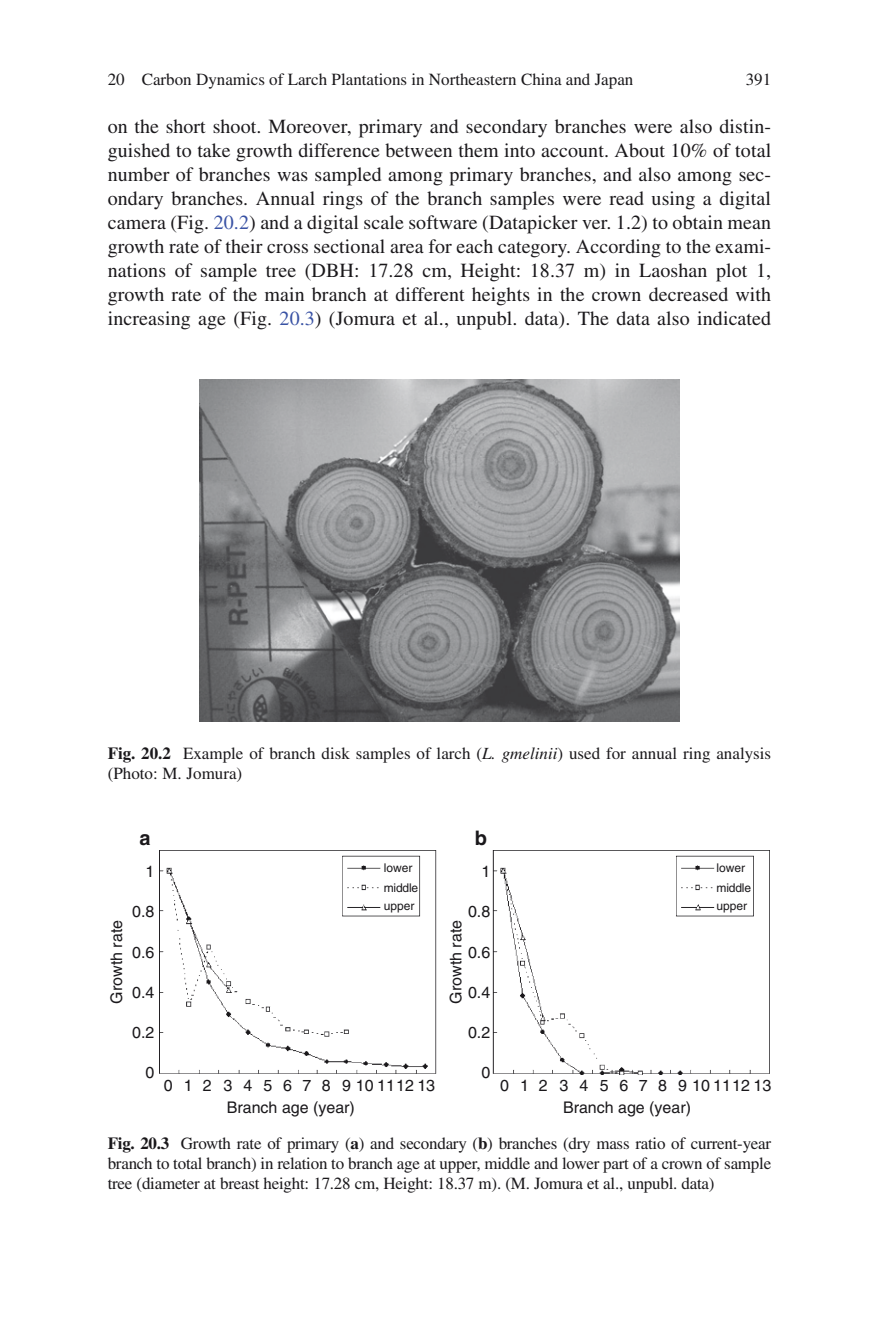
<style>
.page{position:relative;width:879px;height:1333px;background:#fff}
.page>*{position:absolute;margin:0;border:0;box-sizing:border-box;transform-origin:0 0}
.t1{font:20px/24px "Times";letter-spacing:.005em;color:#1a181b;text-align:justify}
.t2{font:700 20px "Helvetica";color:#1a181b}
.t3{font:17px/20px "Times";color:#1a181b}
.t4{font:16px/21.4px "Helvetica";color:#1a181b}
.t5{font:12px/19px "Helvetica";color:#1a181b}
.s1{color:#3952a4}
.s2{font-weight:700}
.s3{font-style:italic}
</style>
<div class="page">
<img style="left:200px;top:379px;width:479px;height:342px">
<img style="left:159px;top:850px;width:610px;height:224px">
<p class="t3" style="left:108px;top:70px;width:527px">20 Carbon Dynamics of Larch Plantations in Northeastern China and Japan</p>
<p class="t3" style="left:746px;top:70px;width:27px">391</p>
<p class="t1" style="left:108px;top:114px;width:665px">on the short shoot. Moreover, primary and secondary branches were also distin&shy;guished to take growth difference between them into account. About 10% of total number of branches was sampled among primary branches, and also among sec&shy;ondary branches. Annual rings of the branch samples were read using a digital camera (Fig. <span class="s1">20.2</span>) and a digital scale software (Datapicker ver. 1.2) to obtain mean growth rate of their cross sectional area for each category. According to the exami&shy;nations of sample tree (DBH: 17.28 cm, Height: 18.37 m) in Laoshan plot 1, growth rate of the main branch at different heights in the crown decreased with increasing age (Fig. <span class="s1">20.3</span>) (Jomura et al., unpubl. data). The data also indicated</p>
<p class="t3" style="left:108px;top:742px;width:665px"><span class="s2">Fig. 20.2</span> Example of branch disk samples of larch (<span class="s3">L. gmelinii</span>) used for annual ring analysis (Photo: M. Jomura)</p>
<p class="t4" style="left:106px;top:1003px;width:85px;rotate:-90deg">Growth rate</p>
<p class="t2" style="left:139px;top:826px;width:13px">a</p>
<p class="t2" style="left:475px;top:826px;width:14px">b</p>
<p class="t4" style="left:146px;top:860px;width:10px">1</p>
<p class="t4" style="left:132px;top:901px;width:24px">0.8</p>
<p class="t4" style="left:132px;top:941px;width:24px">0.6</p>
<p class="t4" style="left:132px;top:981px;width:24px">0.4</p>
<p class="t4" style="left:132px;top:1021px;width:24px">0.2</p>
<p class="t4" style="left:146px;top:1061px;width:10px">0</p>
<p class="t5" style="left:384px;top:858px;width:36px">lower middle upper</p>
<p class="t5" style="left:716px;top:858px;width:36px">lower middle upper</p>
<p class="t4" style="left:481px;top:860px;width:10px">1</p>
<p class="t4" style="left:468px;top:901px;width:24px">0.8</p>
<p class="t4" style="left:468px;top:941px;width:24px">0.6</p>
<p class="t4" style="left:468px;top:981px;width:24px">0.4</p>
<p class="t4" style="left:468px;top:1021px;width:24px">0.2</p>
<p class="t4" style="left:481px;top:1061px;width:10px">0</p>
<p class="t4" style="left:445px;top:1003px;width:85px;rotate:-90deg">Growth rate</p>
<p class="t4" style="left:164px;top:1075px;width:10px">0</p>
<p class="t4" style="left:203px;top:1075px;width:10px">2</p>
<p class="t4" style="left:184px;top:1075px;width:10px">1</p>
<p class="t4" style="left:223px;top:1075px;width:133px">3456<br>Branch age (year)</p>
<p class="t4" style="left:302px;top:1075px;width:134px">7 8 9 10111213</p>
<p class="t4" style="left:520px;top:1075px;width:10px">1</p>
<p class="t4" style="left:500px;top:1075px;width:10px">0</p>
<p class="t4" style="left:563px;top:1075px;width:130px;text-indent:-24px">23456<br>Branch age (year)</p>
<p class="t4" style="left:639px;top:1075px;width:134px">7 8 9 10111213</p>
<p class="t3" style="left:108px;top:1133px;width:665px;text-align:justify"><span class="s2">Fig. 20.3</span> Growth rate of primary (<span class="s2">a</span>) and secondary (<span class="s2">b</span>) branches (dry mass ratio of current-year branch to total branch) in relation to branch age at upper, middle and lower part of a crown of sample tree (diameter at breast height: 17.28 cm, Height: 18.37 m). (M. Jomura et al., unpubl. data)</p>
</div>
